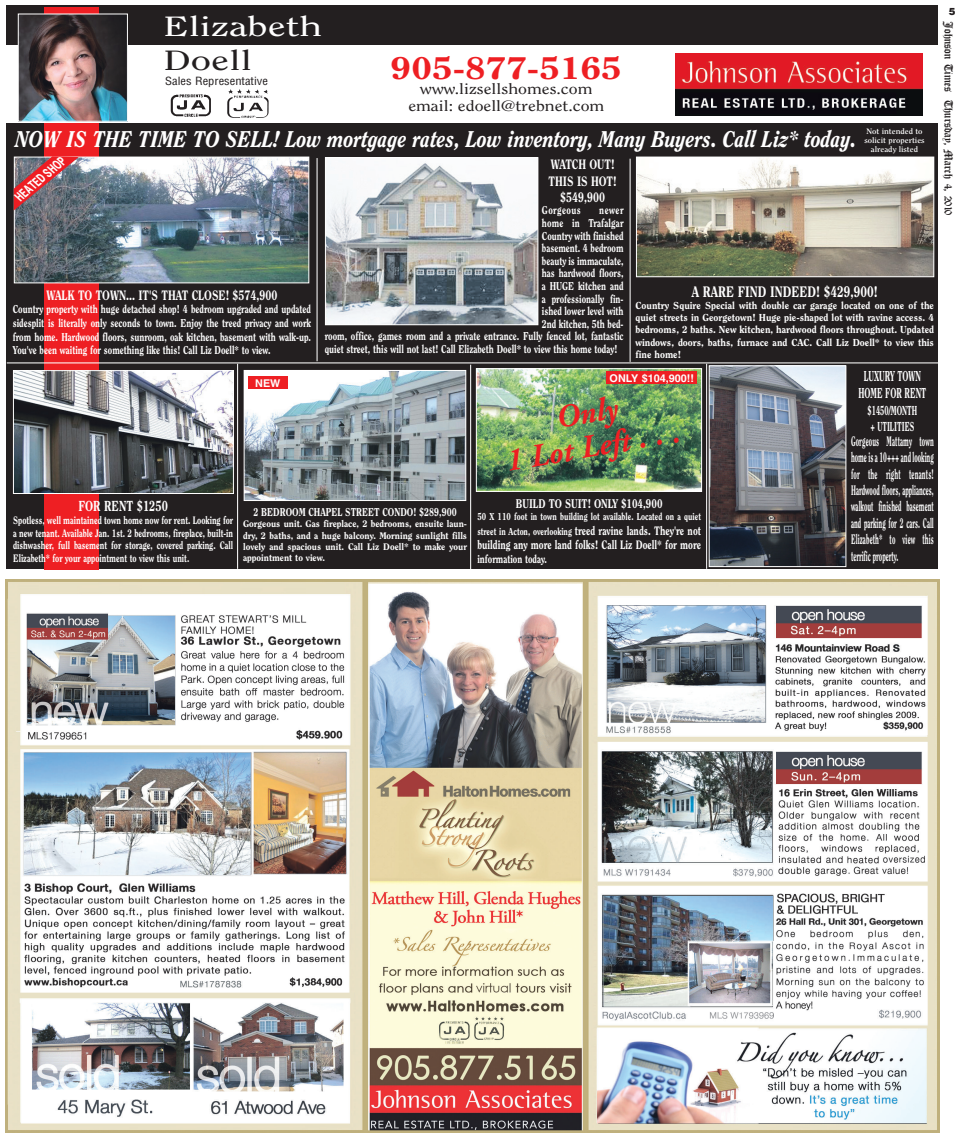
<style>
.page{position:relative;width:958px;height:1137px;background:#fff}
.page>*{position:absolute;margin:0;border:0;box-sizing:border-box;transform-origin:0 0}
.t1{font:italic 700 32px/33.9px "Adobe Garamond";color:#ee1f23;text-align:center;scale:.96 1}
.t2{font:800 31px "Clearface";color:#ee1f23;scale:1.19 1}
.t3{font:27.62px "Clearface";color:#fff;scale:1.47 1}
.t4{font:27.62px "Clearface";color:#231f20;scale:1.47 1}
.t5{font:italic 800 22.62px "Clearface";color:#fff;scale:.88 1}
.t6{font:800 15.12px "Clearface";color:#fff;scale:.79 1}
.t7{font:14.88px/17.8px "Clearface";color:#231f20;text-align:center;scale:1.19 1}
.t8{font:800 14.5px "Clearface";color:#fff;scale:.77 1}
.t9{font:800 14.25px/17.1px "Clearface";color:#fff;text-align:center;scale:.59 1}
.t10{font:14.25px "Helvetica Medium Condensed Let Plain";color:#fff;scale:.81 1}
.t11{font:800 13.62px/16.4px "Clearface";color:#fff;text-align:justify;scale:.5 1}
.t12{font:800 13.5px/16.2px "Clearface";color:#fff;text-align:center;scale:.79 1}
.t13{font:800 12.88px/15.5px "Clearface";color:#fff;scale:.59 1}
.t14{font:800 12.5px "Clearface";color:#fff;scale:.79 1}
.t15{font:800 12.12px/14.5px "Clearface";color:#fff;scale:.79 1}
.t16{font:800 11.38px/13.6px "Clearface";color:#fff;text-align:justify;scale:.79 1}
.t17{font:800 11.38px "Clearface";letter-spacing:.02em;color:#fff;scale:.79 1}
.t18{font:800 11.38px "Clearface";letter-spacing:.045em;color:#fff;scale:.79 1}
.t19{font:11.25px "Old English";color:#231f20}
.t20{font:condensed 11.12px "Helvetica";color:#231f20;scale:1.13 1}
.t21{font:800 10.75px/12.9px "Clearface";color:#fff;text-align:justify;scale:.77 1}
.t22{font:700 10.62px "Helvetica";color:#fff}
.t23{font:800 10.12px/12.1px "Clearface";color:#fff;text-align:justify}
.t24{font:800 10px "Clearface";color:#fff;scale:.79 1}
.t25{font:900 10px "Helvetica";color:#231f20}
.t26{font:800 9.5px/11.4px "Clearface";color:#fff;text-align:justify}
.t27{font:700 7.75px/8.9px "Clearface";color:#fff;text-align:center;scale:1.12 1}
.s1{font-size:10px}
</style>
<div class="page">
<img style="left:6px;top:579px;width:933px;height:553px">
<div style="left:6px;top:6px;width:931px;height:563px;background:#231f20"></div>
<div style="left:44px;top:7px;width:54px;height:562px;background:#ee1f23"></div>
<div style="left:6px;top:45px;width:931px;height:78px;background:#fff"></div>
<img style="left:20px;top:16px;width:106px;height:103px">
<div style="left:18px;top:14px;width:110px;height:107px;border:1px solid #fff"></div>
<img style="left:170px;top:94px;width:41px;height:23px">
<img style="left:230px;top:89px;width:33px;height:23px">
<img style="left:675px;top:54px;width:247px;height:62px">
<img style="left:711px;top:367px;width:133px;height:197px">
<div style="left:709px;top:365px;width:137px;height:201px;border:1px solid #fff"></div>
<img style="left:478px;top:370px;width:221px;height:119px">
<div style="left:476px;top:368px;width:225px;height:123px;border:1px solid #fff"></div>
<div style="left:606px;top:371px;width:91px;height:12px;background:#ee1f23"></div>
<img style="left:15px;top:372px;width:217px;height:119px">
<div style="left:13px;top:370px;width:221px;height:123px;border:1px solid #fff"></div>
<hr style="left:316px;top:158px;width:1px;height:203px;background:#fff">
<hr style="left:629px;top:159px;width:1px;height:203px;background:#fff">
<hr style="left:706px;top:364px;width:1px;height:204px;background:#fff">
<hr style="left:470px;top:364px;width:1px;height:205px;background:#fff">
<hr style="left:237px;top:364px;width:1px;height:204px;background:#fff">
<img style="left:638px;top:159px;width:294px;height:116px">
<div style="left:636px;top:157px;width:298px;height:120px;border:1px solid #fff"></div>
<img style="left:246px;top:372px;width:218px;height:126px">
<div style="left:244px;top:370px;width:222px;height:130px;border:1px solid #fff"></div>
<hr style="left:7px;top:362px;width:931px;height:1px;background:#fff">
<img style="left:16px;top:159px;width:291px;height:122px">
<div style="left:14px;top:157px;width:295px;height:126px;border:1px solid #fff"></div>
<svg style="left:14px;top:156px;width:65px;height:54px;background:#995a62"></svg>
<img style="left:327px;top:159px;width:209px;height:164px">
<div style="left:325px;top:157px;width:213px;height:168px;border:1px solid #fff"></div>
<div style="left:248px;top:376px;width:40px;height:12px;background:#ee1f23"></div>
<h3 class="t3" style="left:164px;top:15px;width:109px">Elizabeth</h3>
<h3 class="t4" style="left:164px;top:49px;width:61px">Doell</h3>
<p class="t20" style="left:165px;top:77px;width:92px">Sales Representative</p>
<h2 class="t2" style="left:391px;top:55px;width:195px">905-877-5165</h2>
<h3 class="t7" style="left:408px;top:80px;width:166px">www.lizsellshomes.com email: edoell@trebnet.com</h3>
<h3 class="t5" style="left:16px;top:130px;width:956px">NOW IS THE TIME TO SELL! Low mortgage rates, Low inventory, Many Buyers. Call Liz* today.</h3>
<p class="t27" style="left:864px;top:127px;width:55px">Not intended to solicit properties already listed</p>
<p class="t10" style="left:12px;top:191px;width:77px;rotate:-40deg">HEATED SHOP</p>
<p class="t12" style="left:548px;top:157px;width:88px">WATCH OUT!<br>THIS IS HOT! $549,900</p>
<p class="t18" style="left:542px;top:206px;width:51px">Gorgeous</p>
<p class="t16" style="left:599px;top:204px;width:32px">newer</p>
<p class="t17" style="left:542px;top:218px;width:105px">home in Trafalgar</p>
<p class="t16" style="left:542px;top:229px;width:105px">Country with finished</p>
<p class="t16" style="left:542px;top:242px;width:105px">basement. 4 bedroom</p>
<p class="t16" style="left:542px;top:255px;width:105px">beauty is immaculate,</p>
<p class="t16" style="left:542px;top:267px;width:105px">has hardwood floors,</p>
<p class="t16" style="left:542px;top:280px;width:105px">a HUGE kitchen and</p>
<p class="t16" style="left:542px;top:292px;width:105px">a professionally fin-</p>
<p class="t16" style="left:542px;top:305px;width:105px">ished lower level with</p>
<p class="t16" style="left:542px;top:318px;width:105px">2nd kitchen, 5th bed-</p>
<p class="t16" style="left:325px;top:330px;width:380px">room, office, games room and a private entrance. Fully fenced lot, fantastic</p>
<p class="t16" style="left:325px;top:343px;width:372px">quiet street, this will not last! Call Elizabeth Doell* to view this home today!</p>
<p class="t22" style="left:255px;top:379px;width:27px">NEW</p>
<h3 class="t6" style="left:691px;top:285px;width:237px">A RARE FIND INDEED! $429,900!</h3>
<p class="t23" style="left:635px;top:300px;width:300px">Country Squire Special with double car garage located on one of the quiet streets in Georgetown! Huge pie-shaped lot with ravine access. 4 bedrooms, 2 baths. New kitchen, hardwood floors throughout. Updated windows, doors, baths, furnace and CAC. Call Liz Doell* to view this fine home!</p>
<p class="t12" style="left:46px;top:288px;width:294px">WALK TO TOWN... IT'S THAT CLOSE! $574,900</p>
<p class="t16" style="left:13px;top:303px;width:379px">Country property with huge detached shop! 4 bedroom upgraded and updated sidesplit is literally only seconds to town. Enjoy the treed privacy and work from home. Hardwood floors, sunroom, oak kitchen, basement with walk-up.<br>You've been waiting for something like this! Call Liz Doell* to view.</p>
<p class="t9" style="left:858px;top:368px;width:116px">LUXURY TOWN<br>HOME FOR RENT</p>
<p class="t13" style="left:867px;top:403px;width:86px">$1450/MONTH + UTILITIES</p>
<p class="t11" style="left:851px;top:433px;width:167px">Gorgeous Mattamy town home is a 10+++ and looking for the right tenants!<br>Hardwood floors, appliances, walkout finished basement and parking for 2 cars. Call Elizabeth* to view this terrific property.</p>
<p class="t22" style="left:609px;top:374px;width:86px">ONLY $104,900!!</p>
<h1 class="t1" style="left:498px;top:414px;width:185px;rotate:-10deg">Only<br>1 Lot Left . . .</h1>
<p class="t14" style="left:516px;top:498px;width:187px">BUILD TO SUIT! ONLY $104,900</p>
<p class="t24" style="left:477px;top:512px;width:284px">50 X 110 foot in town building lot available. Located on a quiet</p>
<p class="t15" style="left:477px;top:524px;width:285px"><span class="s1">street in Acton, overlooking</span> treed ravine lands. They're not building any more land folks! Call Liz Doell* for more</p>
<p class="t16" style="left:477px;top:552px;width:90px">information today.</p>
<p class="t8" style="left:78px;top:499px;width:118px">FOR RENT $1250</p>
<p class="t21" style="left:13px;top:514px;width:287px">Spotless, well maintained town home now for rent. Looking for a new tenant. Available Jan. 1st. 2 bedrooms, fireplace, built-in dishwasher, full basement for storage, covered parking. Call Elizabeth* for your appointment to view this unit.</p>
<p class="t16" style="left:253px;top:506px;width:259px">2 BEDROOM CHAPEL STREET CONDO! $289,900</p>
<p class="t26" style="left:243px;top:519px;width:225px">Gorgeous unit. Gas fireplace, 2 bedrooms, ensuite laun&shy;dry, 2 baths, and a huge balcony. Morning sunlight fills lovely and spacious unit. Call Liz Doell* to make your appointment to view.</p>
<p class="t25" style="left:948px;top:8px;width:8px">5</p>
<p class="t19" style="left:955px;top:21px;width:195px;rotate:90deg">Johnson Times Thursday, March 4, 2010</p>
</div>
